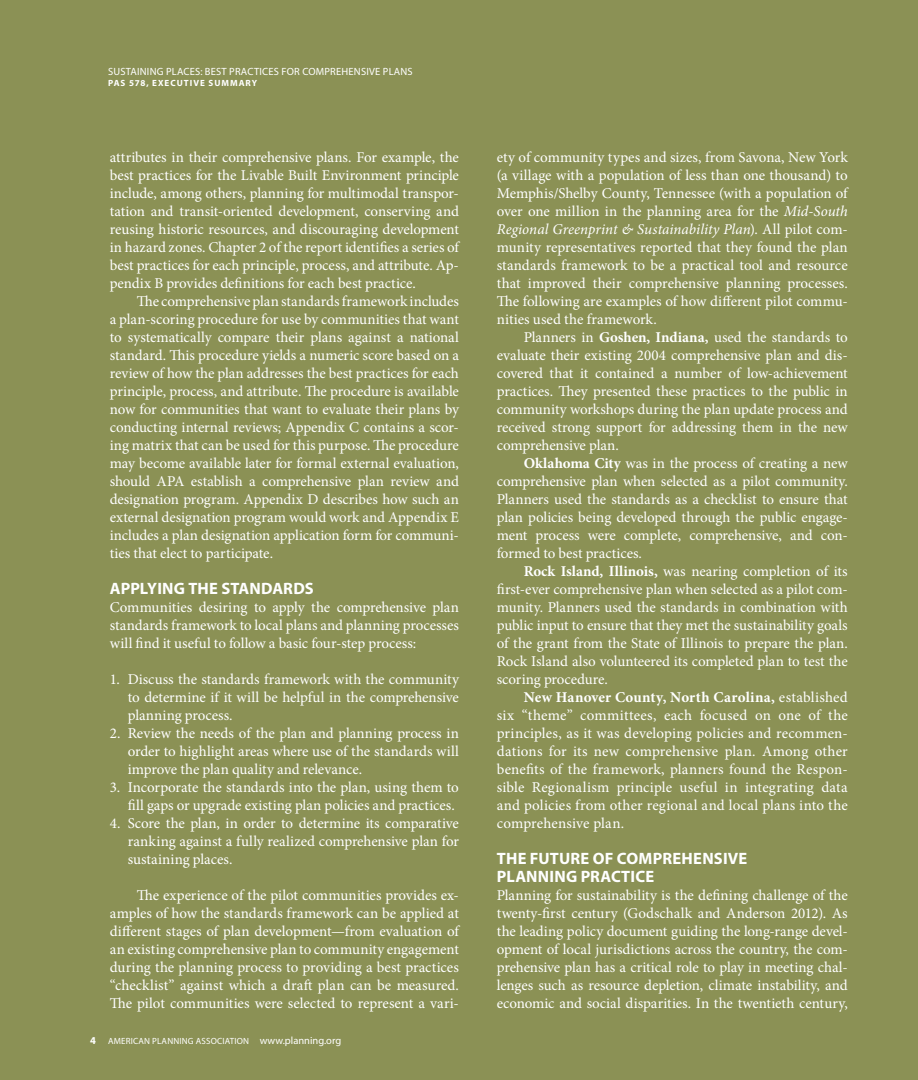
<style>
.page{position:relative;width:918px;height:1080px;background:#8b9155}
.page>*{position:absolute;margin:0;border:0;box-sizing:border-box;transform-origin:0 0}
.ES_AHead{font:700 16.5px/18px "Myriad Pro";letter-spacing:.01em;color:#fff}
.ES_Body_Copy{font:15px/18px "Minion Pro";letter-spacing:-.005em;color:#fff;text-align:justify}
.ES_Body_First{font:15px/18px "Minion Pro";letter-spacing:-.005em;color:#fff;text-align:justify}
.t1{font:10.5px "Myriad Pro";letter-spacing:.02em;color:#fff}
.t2{font:9px "Myriad Pro";letter-spacing:.02em;color:#fff}
.t3{font:700 9px "Myriad Pro";letter-spacing:.11em;color:#fff}
.s1{font-weight:700;font-size:10.5px}
.s2{font-size:10.5px}
.s3{font-style:italic}
.s4{font-weight:700}
</style>
<div class="page">
<p class="t1" style="left:108px;top:65px;width:306px">SUSTAINING PLACES: BEST PRACTICES FOR COMPREHENSIVE PLANS</p>
<p class="t3" style="left:108px;top:77px;width:151px">PAS 578, EXECUTIVE SUMMARY</p>
<p class="ES_Body_Copy" style="left:110px;top:148px;width:352px">attributes in their comprehensive plans. For example, the best practices for the Livable Built Environment principle include, among others, planning for multimodal transpor&shy;tation and transit-oriented development, conserving and reusing historic resources, and discouraging development in hazard zones. Chapter 2 of the report identifies a series of best practices for each principle, process, and attribute. Ap&shy;pendix B provides definitions for each best practice.</p>
<p class="ES_Body_Copy" style="left:110px;top:292px;width:351px;text-indent:27px">The comprehensive plan standards framework includes a plan-scoring procedure for use by communities that want to systematically compare their plans against a national standard. This procedure yields a numeric score based on a review of how the plan addresses the best practices for each principle, process, and attribute. The procedure is available now for communities that want to evaluate their plans by conducting internal reviews; Appendix C contains a scor&shy;ing matrix that can be used for this purpose. The procedure may become available later for formal external evaluation, should APA establish a comprehensive plan review and designation program. Appendix D describes how such an external designation program would work and Appendix E includes a plan designation application form for communi&shy;ties that elect to participate.</p>
<p class="ES_AHead" style="left:110px;top:579px;width:205px">APPLYING THE STANDARDS</p>
<p class="ES_Body_First" style="left:110px;top:598px;width:351px">Communities desiring to apply the comprehensive plan standards framework to local plans and planning processes will find it useful to follow a basic four-step process:</p>
<p class="ES_Body_Copy" style="left:128px;top:670px;width:333px;text-indent:-18px">1. Discuss the standards framework with the community to determine if it will be helpful in the comprehensive planning process.</p>
<p class="ES_Body_Copy" style="left:128px;top:724px;width:333px;text-indent:-18px">2. Review the needs of the plan and planning process in order to highlight areas where use of the standards will improve the plan quality and relevance.</p>
<p class="ES_Body_Copy" style="left:110px;top:778px;width:351px;text-align:right">3. Incorporate the standards into the plan, using them to fill gaps or upgrade existing plan policies and practices.</p>
<p class="ES_Body_Copy" style="left:128px;top:814px;width:333px;text-indent:-18px">4. Score the plan, in order to determine its comparative ranking against a fully realized comprehensive plan for sustaining places.</p>
<p class="ES_Body_Copy" style="left:110px;top:886px;width:352px;text-indent:27px">The experience of the pilot communities provides ex&shy;amples of how the standards framework can be applied at different stages of plan development—from evaluation of an existing comprehensive plan to community engagement during the planning process to providing a best practices “checklist” against which a draft plan can be measured.<br>The pilot communities were selected to represent a vari-</p>
<p class="t2" style="left:90px;top:1036px;width:253px"><span class="s1">4</span> AMERICAN PLANNING ASSOCIATION <span class="s2">www.planning.org</span></p>
<p class="ES_Body_Copy" style="left:497px;top:148px;width:354px">ety of community types and sizes, from Savona, New York (a village with a population of less than one thousand) to Memphis/Shelby County, Tennessee (with a population of over one million in the planning area for the <span class="s3">Mid-South Regional Greenprint &amp; Sustainability Plan</span>). All pilot com&shy;munity representatives reported that they found the plan standards framework to be a practical tool and resource that improved their comprehensive planning processes.<br>The following are examples of how different pilot commu&shy;nities used the framework.</p>
<p class="ES_Body_Copy" style="left:497px;top:328px;width:353px;text-indent:27px">Planners in <span class="s4">Goshen, Indiana,</span> used the standards to evaluate their existing 2004 comprehensive plan and dis&shy;covered that it contained a number of low-achievement practices. They presented these practices to the public in community workshops during the plan update process and received strong support for addressing them in the new comprehensive plan.</p>
<p class="ES_Body_Copy" style="left:497px;top:454px;width:353px;text-indent:27px"><span class="s4">Oklahoma City</span> was in the process of creating a new comprehensive plan when selected as a pilot community.<br>Planners used the standards as a checklist to ensure that plan policies being developed through the public engage&shy;ment process were complete, comprehensive, and con&shy;formed to best practices.</p>
<p class="ES_Body_Copy" style="left:497px;top:562px;width:353px;text-indent:27px"><span class="s4">Rock Island, Illinois,</span> was nearing completion of its first-ever comprehensive plan when selected as a pilot com&shy;munity. Planners used the standards in combination with public input to ensure that they met the sustainability goals of the grant from the State of Illinois to prepare the plan.<br>Rock Island also volunteered its completed plan to test the scoring procedure.</p>
<p class="ES_Body_Copy" style="left:497px;top:688px;width:353px;text-indent:27px"><span class="s4">New Hanover County, North Carolina,</span> established six “theme” committees, each focused on one of the principles, as it was developing policies and recommen&shy;dations for its new comprehensive plan. Among other benefits of the framework, planners found the Respon&shy;sible Regionalism principle useful in integrating data and policies from other regional and local plans into the comprehensive plan.</p>
<p class="ES_AHead" style="left:497px;top:849px;width:252px">THE FUTURE OF COMPREHENSIVE<br>PLANNING PRACTICE</p>
<p class="ES_Body_First" style="left:497px;top:886px;width:353px">Planning for sustainability is the defining challenge of the twenty-first century (Godschalk and Anderson 2012). As the leading policy document guiding the long-range devel&shy;opment of local jurisdictions across the country, the com&shy;prehensive plan has a critical role to play in meeting chal&shy;lenges such as resource depletion, climate instability, and economic and social disparities. In the twentieth century,</p>
</div>
